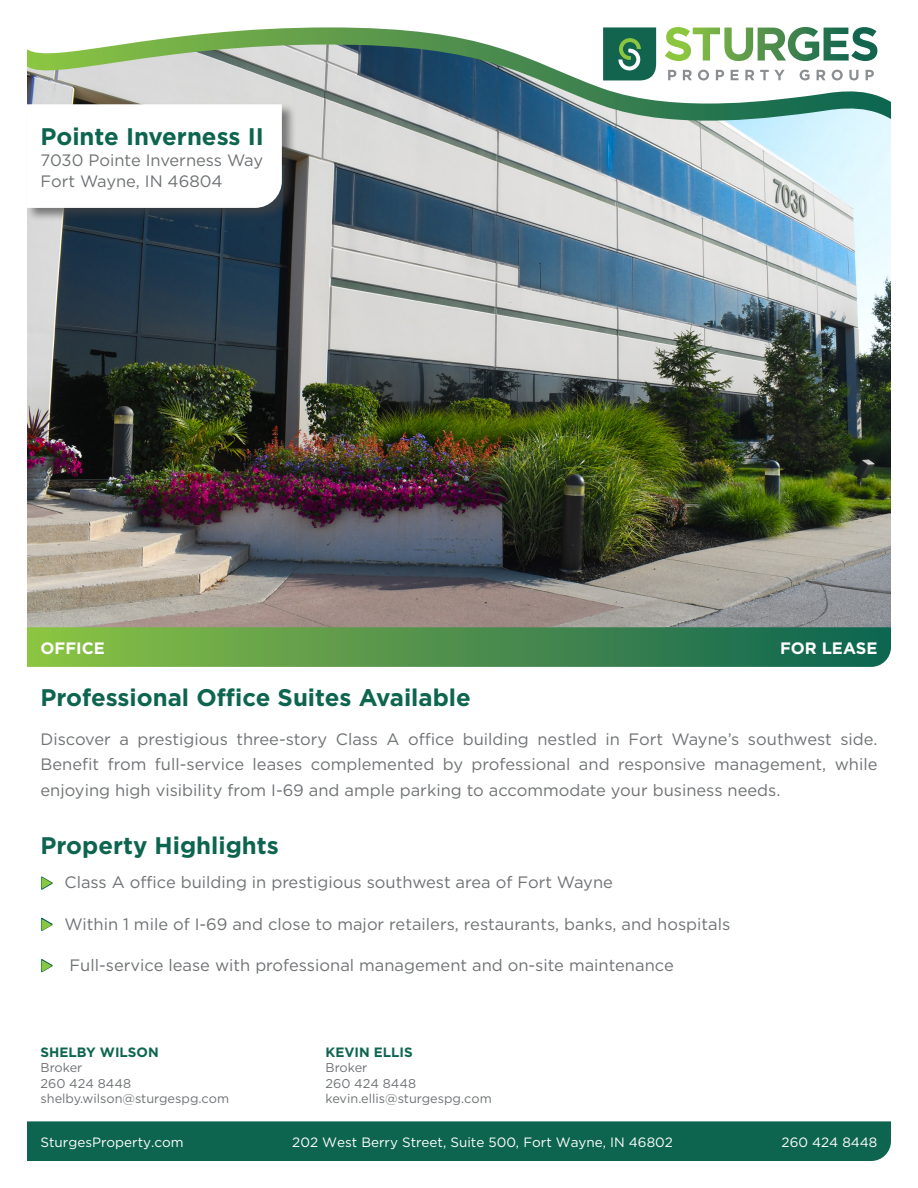
<style>
.page{position:relative;width:918px;height:1188px;background:#fff}
.page>*{position:absolute;margin:0;border:0;box-sizing:border-box;transform-origin:0 0}
.t1{font:700 24px "Gotham";color:#0d6550}
.t2{font:16.5px/25.5px "Gotham";color:#6f7274}
.t3{font:700 16.5px "Gotham";color:#fff}
.t4{font:13.5px "Gotham";color:#fff}
.t5{font:700 13.5px "Gotham";color:#0d6550}
.t6{font:12.75px/15.3px "Gotham";color:#6f7274}
</style>
<div class="page">
<img style="left:27px;top:133px;width:864px;height:494px">
<div style="left:27px;top:1121px;width:864px;height:40px;background:#0d6550"></div>
<svg style="left:27px;top:27px;width:864px;height:106px"></svg>
<svg style="left:27px;top:627px;width:864px;height:40px;background:#4e914c"></svg>
<div style="left:26px;top:103px;width:270px;height:119px;background:#434343;opacity:.65"></div>
<svg style="left:27px;top:104px;width:255px;height:104px"></svg>
<h1 class="t1" style="left:40px;top:120px;width:225px">Pointe Inverness II</h1>
<p class="t2" style="left:40px;top:149px;width:224px;line-height:21px">7030 Pointe Inverness Way<br>Fort Wayne, IN 46804</p>
<p class="t3" style="left:40px;top:637px;width:66px">OFFICE</p>
<p class="t3" style="left:780px;top:637px;width:99px">FOR LEASE</p>
<h1 class="t1" style="left:40px;top:681px;width:432px">Professional Office Suites Available</h1>
<p class="t2" style="left:40px;top:726px;width:839px;text-align:justify">Discover a prestigious three-story Class A office building nestled in Fort Wayne’s southwest side.<br>Benefit from full-service leases complemented by professional and responsive management, while enjoying high visibility from I-69 and ample parking to accommodate your business needs.</p>
<h1 class="t1" style="left:40px;top:829px;width:240px">Property Highlights</h1>
<p class="t2" style="left:64px;top:869px;width:550px">Class A office building in prestigious southwest area of Fort Wayne</p>
<p class="t2" style="left:64px;top:911px;width:667px">Within 1 mile of I-69 and close to major retailers, restaurants, banks, and hospitals</p>
<p class="t2" style="left:69px;top:952px;width:606px">Full-service lease with professional management and on-site maintenance</p>
<p class="t5" style="left:40px;top:1043px;width:120px">SHELBY WILSON</p>
<p class="t6" style="left:40px;top:1060px;width:190px">Broker<br>260 424 8448 shelby.wilson@sturgespg.com</p>
<p class="t5" style="left:326px;top:1043px;width:89px">KEVIN ELLIS</p>
<p class="t6" style="left:326px;top:1060px;width:168px">Broker<br>260 424 8448 kevin.ellis@sturgespg.com</p>
<p class="t4" style="left:40px;top:1133px;width:145px">SturgesProperty.com</p>
<p class="t4" style="left:292px;top:1133px;width:382px">202 West Berry Street, Suite 500, Fort Wayne, IN 46802</p>
<p class="t4" style="left:782px;top:1133px;width:97px">260 424 8448</p>
</div>
